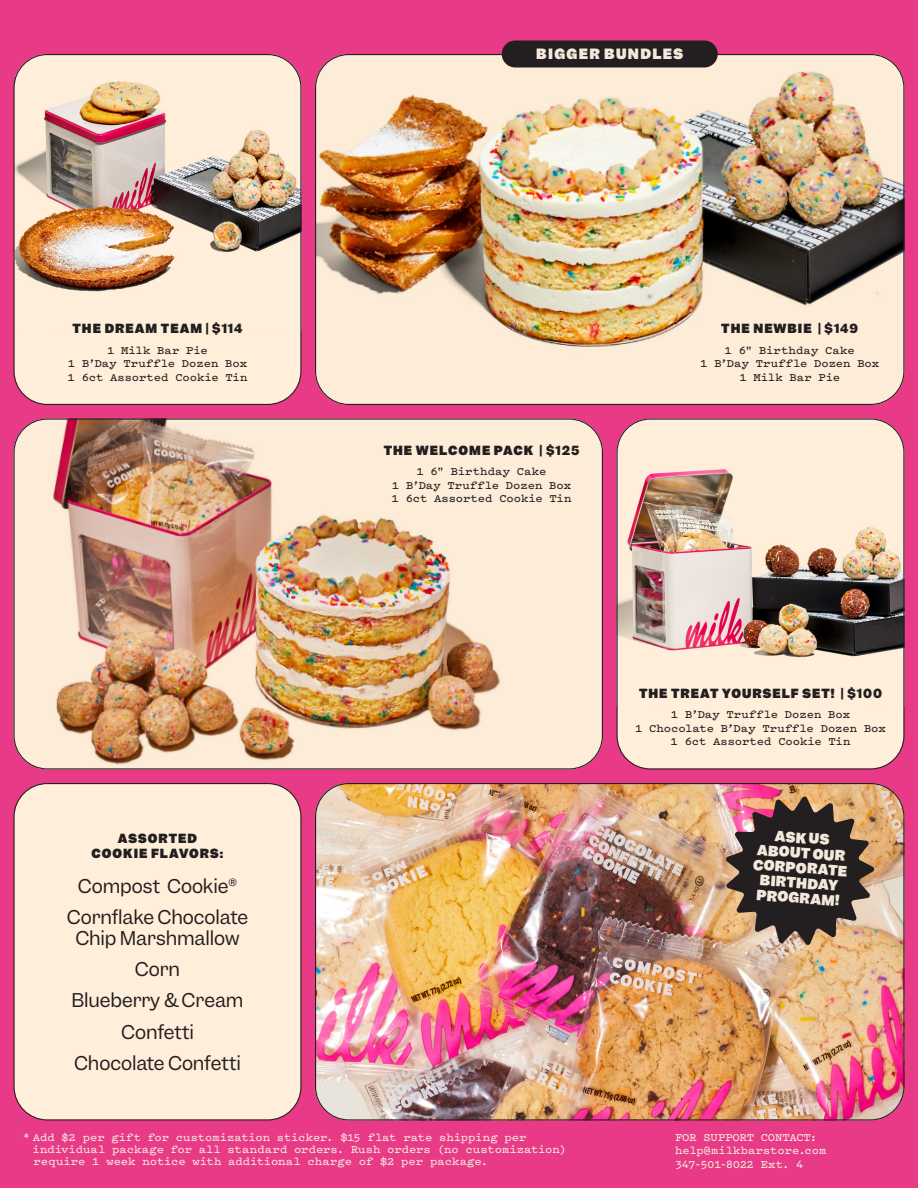
<style>
.page{position:relative;width:918px;height:1188px;background:#e83a87}
.page>*{position:absolute;margin:0;border:0;box-sizing:border-box;transform-origin:0 0}
.Item_Name{font:18px/21.6px "Garnett";letter-spacing:-.005em;color:#231f20;text-align:center}
.t1{font:900 13.5px/15px "Garnett";letter-spacing:.1em;color:#f3e8db;text-align:center}
.t2{font:600 12px/12px "Pitch";letter-spacing:-.005em;color:#f3e8db}
.Items{font:600 12px "Pitch";letter-spacing:-.005em;color:#231f20}
.Item_Name-2{font:900 12px/14.4px "Garnett";letter-spacing:.085em;color:#231f20;text-align:center}
.s1{font-weight:700}
</style>
<div class="page">
<img style="left:14px;top:420px;width:587px;height:348px">
<img style="left:315px;top:54px;width:589px;height:351px">
<div style="left:617px;top:419px;width:287px;height:350px;background:#ffeeda;border-radius:33px"></div>
<img style="left:618px;top:420px;width:286px;height:238px">
<div style="left:616px;top:418px;width:288px;height:352px;border:1px solid #231f20;border-radius:33px"></div>
<div style="left:14px;top:55px;width:287px;height:349px;background:#ffeeda;border-radius:33px"></div>
<img style="left:15px;top:54px;width:285px;height:238px">
<div style="left:14px;top:54px;width:288px;height:351px;border:1px solid #231f20;border-radius:33px"></div>
<div style="left:14px;top:784px;width:287px;height:336px;background:#ffefda;border-radius:33px"></div>
<div style="left:14px;top:783px;width:288px;height:337px;border:1px solid #231f20;border-radius:33px"></div>
<img style="left:315px;top:783px;width:589px;height:337px">
<svg style="left:725px;top:796px;width:150px;height:150px;background:#6a5549"></svg>
<div style="left:502px;top:40px;width:216px;height:28px;background:#231f20;border-radius:14px"></div>
<p class="Item_Name-2" style="left:73px;top:322px;width:171px">THE DREAM TEAM <span class="s1">| $114</span></p>
<p class="Items" style="left:107px;top:342px;width:102px">1 Milk Bar Pie</p>
<p class="Items" style="left:68px;top:355px;width:181px">1 B’Day Truffle Dozen Box</p>
<p class="Items" style="left:68px;top:369px;width:181px">1 6ct Assorted Cookie Tin</p>
<p class="Item_Name-2" style="left:92px;top:832px;width:133px">ASSORTED<br>COOKIE FLAVORS:</p>
<p class="Item_Name" style="left:78px;top:875px;width:161px">Compost Cookie®</p>
<p class="Item_Name" style="left:67px;top:906px;width:183px">Cornflake Chocolate<br>Chip Marshmallow</p>
<p class="Item_Name" style="left:135px;top:959px;width:47px">Corn</p>
<p class="Item_Name" style="left:71px;top:990px;width:174px">Blueberry &amp; Cream</p>
<p class="Item_Name" style="left:121px;top:1021px;width:74px">Confetti</p>
<p class="Item_Name" style="left:74px;top:1052px;width:168px">Chocolate Confetti</p>
<p class="t1" style="left:536px;top:47px;width:148px">BIGGER BUNDLES</p>
<p class="Item_Name-2" style="left:384px;top:443px;width:197px">THE WELCOME PACK <span class="s1">| $125</span></p>
<p class="Items" style="left:416px;top:463px;width:132px">1 6" Birthday Cake</p>
<p class="Items" style="left:392px;top:477px;width:181px">1 B’Day Truffle Dozen Box</p>
<p class="Items" style="left:392px;top:490px;width:181px">1 6ct Assorted Cookie Tin</p>
<p class="Item_Name-2" style="left:721px;top:322px;width:138px">THE NEWBIE <span class="s1">| $149</span></p>
<p class="Items" style="left:725px;top:342px;width:132px">1 6" Birthday Cake</p>
<p class="Items" style="left:700px;top:355px;width:181px">1 B’Day Truffle Dozen Box</p>
<p class="Items" style="left:739px;top:369px;width:102px">1 Milk Bar Pie</p>
<p class="Item_Name-2" style="left:639px;top:686px;width:244px">THE TREAT YOURSELF SET! <span class="s1">| $100</span></p>
<p class="Items" style="left:671px;top:706px;width:181px">1 B’Day Truffle Dozen Box</p>
<p class="Items" style="left:635px;top:720px;width:252px">1 Chocolate B’Day Truffle Dozen Box</p>
<p class="Items" style="left:671px;top:733px;width:181px">1 6ct Assorted Cookie Tin</p>
<p class="t1" style="left:756px;top:827px;width:96px;rotate:4deg">ASK US<br>ABOUT OUR<br>CORPORATE<br>BIRTHDAY<br>PROGRAM!</p>
<p class="t2" style="left:33px;top:1131px;width:535px;text-indent:-10px">* Add $2 per gift for customization sticker. $15 flat rate shipping per individual package for all standard orders. Rush orders (no customization) require 1 week notice with additional charge of $2 per package.</p>
<p class="t2" style="left:675px;top:1130px;width:153px;line-height:13.5px">FOR SUPPORT CONTACT: help@milkbarstore.com<br>347-501-8022 Ext. 4</p>
</div>
